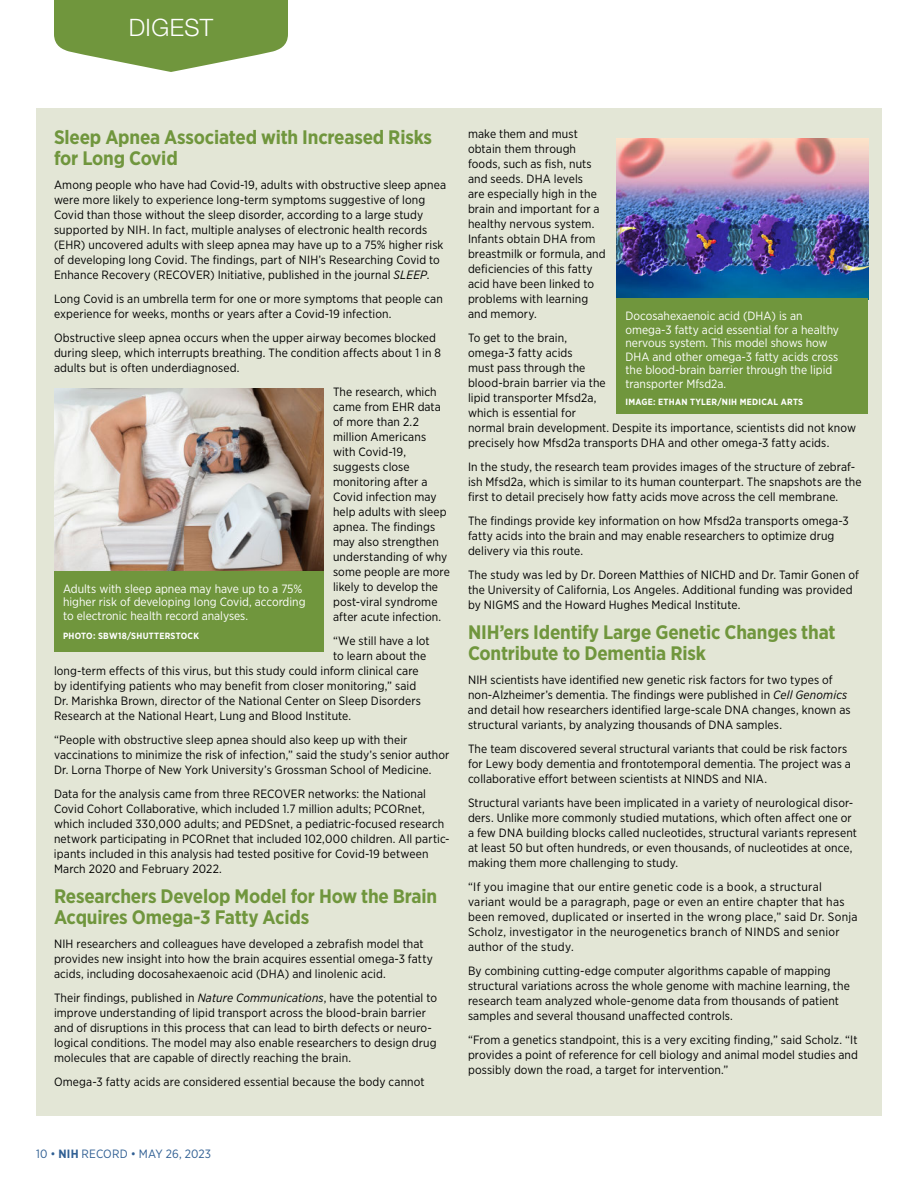
<style>
.page{position:relative;width:918px;height:1188px;background:#fff}
.page>*{position:absolute;margin:0;border:0;box-sizing:border-box;transform-origin:0 0}
.Page_jump{font:300 24px "Helvetica Neue LT Std";letter-spacing:.02em;color:#fff}
.Head__Digest{font:700 19.5px/21px "Gotham Narrow";letter-spacing:-.01em;color:#70963d}
.Body_2__Briefs_and_S{font:12px/15px "Gotham Narrow";letter-spacing:.01em;color:#000}
.Photo_caption_revers{font:12px/13.5px "Gotham Narrow";color:#fff}
.Body_2__Briefs_and_S-2{font:12px "Gotham Narrow";letter-spacing:.01em;color:#316094}
.Photo_credit_reverse{font:700 9px "Gotham Narrow";letter-spacing:.03em;color:#fff}
.s1{font-style:italic}
.s2{font-weight:700}
</style>
<div class="page">
<div style="left:36px;top:108px;width:846px;height:1008px;background:#e3e6d6"></div>
<svg style="left:54px;top:0;width:234px;height:72px"></svg>
<img style="left:54px;top:389px;width:270px;height:182px">
<div style="left:54px;top:571px;width:270px;height:81px;background:#70963d"></div>
<img style="left:616px;top:138px;width:252px;height:160px">
<div style="left:616px;top:298px;width:252px;height:116px;background:#70963d"></div>
<p class="Page_jump" style="left:129px;top:13px;width:86px">DIGEST</p>
<p class="Head__Digest" style="left:54px;top:126px;width:380px">Sleep Apnea Associated with Increased Risks for Long Covid</p>
<p class="Body_2__Briefs_and_S" style="left:54px;top:177px;width:394px">Among people who have had Covid-19, adults with obstructive sleep apnea were more likely to experience long-term symptoms suggestive of long Covid than those without the sleep disorder, according to a large study supported by NIH. In fact, multiple analyses of electronic health records (EHR) uncovered adults with sleep apnea may have up to a 75% higher risk of developing long Covid. The findings, part of NIH’s Researching Covid to Enhance Recovery (RECOVER) Initiative, published in the journal <span class="s1">SLEEP</span>.</p>
<p class="Body_2__Briefs_and_S" style="left:54px;top:291px;width:390px">Long Covid is an umbrella term for one or more symptoms that people can experience for weeks, months or years after a Covid-19 infection.</p>
<p class="Body_2__Briefs_and_S" style="left:54px;top:330px;width:389px">Obstructive sleep apnea occurs when the upper airway becomes blocked during sleep, which interrupts breathing. The condition affects about 1 in 8 adults but is often underdiagnosed.</p>
<p class="Body_2__Briefs_and_S" style="left:333px;top:384px;width:118px">The research, which came from EHR data of more than 2.2 million Americans with Covid-19, suggests close monitoring after a<br>Covid infection may help adults with sleep apnea. The findings may also strengthen understanding of why some people are more likely to develop the post-viral syndrome after acute infection.</p>
<p class="Body_2__Briefs_and_S" style="left:333px;top:633px;width:98px">“We still have a lot</p>
<p class="Body_2__Briefs_and_S" style="left:333px;top:648px;width:95px">to learn about the</p>
<p class="Body_2__Briefs_and_S" style="left:54px;top:663px;width:366px">long-term effects of this virus, but this study could inform clinical care</p>
<p class="Body_2__Briefs_and_S" style="left:54px;top:678px;width:364px">by identifying patients who may benefit from closer monitoring,” said</p>
<p class="Body_2__Briefs_and_S" style="left:54px;top:693px;width:368px">Dr. Marishka Brown, director of the National Center on Sleep Disorders</p>
<p class="Body_2__Briefs_and_S" style="left:54px;top:708px;width:297px">Research at the National Heart, Lung and Blood Institute.</p>
<p class="Body_2__Briefs_and_S" style="left:54px;top:732px;width:397px">“People with obstructive sleep apnea should also keep up with their vaccinations to minimize the risk of infection,” said the study’s senior author<br>Dr. Lorna Thorpe of New York University’s Grossman School of Medicine.</p>
<p class="Body_2__Briefs_and_S" style="left:54px;top:786px;width:397px">Data for the analysis came from three RECOVER networks: the National Covid Cohort Collaborative, which included 1.7 million adults; PCORnet, which included 330,000 adults; and PEDSnet, a pediatric-focused research network participating in PCORnet that included 102,000 children. All partic&shy;ipants included in this analysis had tested positive for Covid-19 between March 2020 and February 2022.</p>
<p class="Head__Digest" style="left:54px;top:885px;width:385px">Researchers Develop Model for How the Brain<br>Acquires Omega-3 Fatty Acids</p>
<p class="Body_2__Briefs_and_S" style="left:54px;top:936px;width:380px">NIH researchers and colleagues have developed a zebrafish model that provides new insight into how the brain acquires essential omega-3 fatty acids, including docosahexaenoic acid (DHA) and linolenic acid.</p>
<p class="Body_2__Briefs_and_S" style="left:54px;top:990px;width:385px">Their findings, published in <span class="s1">Nature Communications</span>, have the potential to improve understanding of lipid transport across the blood-brain barrier and of disruptions in this process that can lead to birth defects or neuro&shy;logical conditions. The model may also enable researchers to design drug molecules that are capable of directly reaching the brain.</p>
<p class="Body_2__Briefs_and_S" style="left:54px;top:1074px;width:372px">Omega-3 fatty acids are considered essential because the body cannot</p>
<p class="Photo_caption_revers" style="left:63px;top:582px;width:244px">Adults with sleep apnea may have up to a 75% higher risk of developing long Covid, according to electronic health record analyses.</p>
<p class="Photo_credit_reverse" style="left:63px;top:630px;width:138px">PHOTO: SBW18/SHUTTERSTOCK</p>
<p class="Body_2__Briefs_and_S" style="left:468px;top:126px;width:139px">make them and must obtain them through foods, such as fish, nuts and seeds. DHA levels<br>are especially high in the brain and important for a healthy nervous system.<br>Infants obtain DHA from breastmilk or formula, and deficiencies of this fatty acid have been linked to problems with learning and memory.</p>
<p class="Body_2__Briefs_and_S" style="left:468px;top:330px;width:390px">To get to the brain,<br>omega-3 fatty acids<br>must pass through the<br>blood-brain barrier via the<br>lipid transporter Mfsd2a,<br>which is essential for<br>normal brain development. Despite its importance, scientists did not know precisely how Mfsd2a transports DHA and other omega-3 fatty acids.</p>
<p class="Body_2__Briefs_and_S" style="left:468px;top:459px;width:395px">In the study, the research team provides images of the structure of zebraf&shy;ish Mfsd2a, which is similar to its human counterpart. The snapshots are the first to detail precisely how fatty acids move across the cell membrane.</p>
<p class="Body_2__Briefs_and_S" style="left:468px;top:513px;width:382px">The findings provide key information on how Mfsd2a transports omega-3 fatty acids into the brain and may enable researchers to optimize drug delivery via this route.</p>
<p class="Body_2__Briefs_and_S" style="left:468px;top:567px;width:393px">The study was led by Dr. Doreen Matthies of NICHD and Dr. Tamir Gonen of the University of California, Los Angeles. Additional funding was provided by NIGMS and the Howard Hughes Medical Institute.</p>
<p class="Head__Digest" style="left:468px;top:621px;width:369px">NIH’ers Identify Large Genetic Changes that<br>Contribute to Dementia Risk</p>
<p class="Body_2__Briefs_and_S" style="left:468px;top:672px;width:384px">NIH scientists have identified new genetic risk factors for two types of non-Alzheimer’s dementia. The findings were published in <span class="s1">Cell Genomics </span>and detail how researchers identified large-scale DNA changes, known as structural variants, by analyzing thousands of DNA samples.</p>
<p class="Body_2__Briefs_and_S" style="left:468px;top:741px;width:384px">The team discovered several structural variants that could be risk factors for Lewy body dementia and frontotemporal dementia. The project was a collaborative effort between scientists at NINDS and NIA.</p>
<p class="Body_2__Briefs_and_S" style="left:468px;top:795px;width:391px">Structural variants have been implicated in a variety of neurological disor&shy;ders. Unlike more commonly studied mutations, which often affect one or a few DNA building blocks called nucleotides, structural variants represent at least 50 but often hundreds, or even thousands, of nucleotides at once, making them more challenging to study.</p>
<p class="Body_2__Briefs_and_S" style="left:468px;top:879px;width:391px">“If you imagine that our entire genetic code is a book, a structural variant would be a paragraph, page or even an entire chapter that has been removed, duplicated or inserted in the wrong place,” said Dr. Sonja Scholz, investigator in the neurogenetics branch of NINDS and senior author of the study.</p>
<p class="Body_2__Briefs_and_S" style="left:468px;top:963px;width:383px">By combining cutting-edge computer algorithms capable of mapping structural variations across the whole genome with machine learning, the research team analyzed whole-genome data from thousands of patient samples and several thousand unaffected controls.</p>
<p class="Body_2__Briefs_and_S" style="left:468px;top:1032px;width:392px;text-align:justify">“From a genetics standpoint, this is a very exciting finding,” said Scholz. “It provides a point of reference for cell biology and animal model studies and possibly down the road, a target for intervention.”</p>
<p class="Photo_caption_revers" style="left:626px;top:309px;width:215px">Docosahexaenoic acid (DHA) is an omega-3 fatty acid essential for a healthy nervous system. This model shows how DHA and other omega-3 fatty acids cross the blood-brain barrier through the lipid transporter Mfsd2a.</p>
<p class="Photo_credit_reverse" style="left:626px;top:396px;width:179px">IMAGE: ETHAN TYLER/NIH MEDICAL ARTS</p>
<p class="Body_2__Briefs_and_S-2" style="left:36px;top:1146px;width:177px">10 • <span class="s2">NIH</span> RECORD • MAY 26, 2023</p>
</div>
